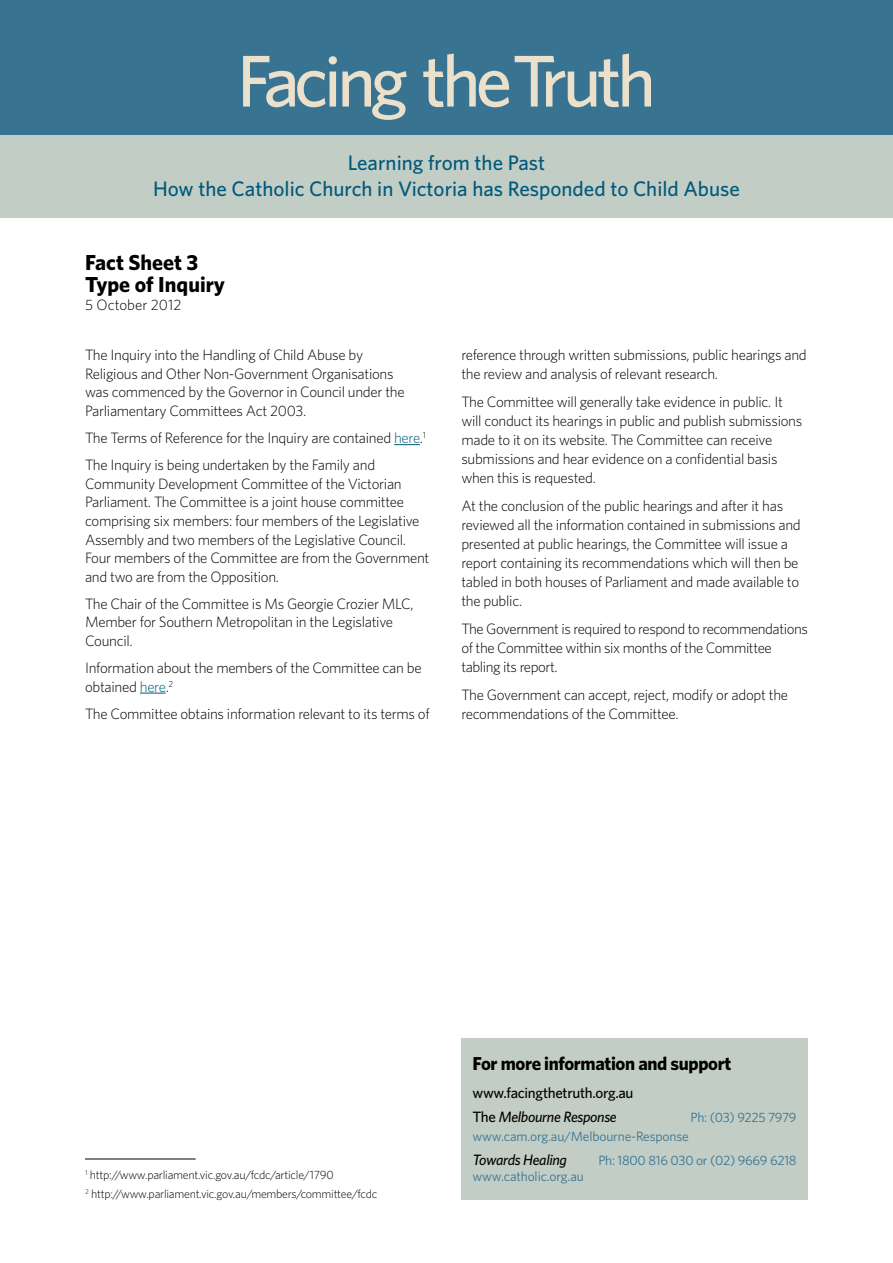
<style>
.page{position:relative;width:893px;height:1263px;background:#fff}
.page>*{position:absolute;margin:0;border:0;box-sizing:border-box;transform-origin:0 0}
.t1{font:500 73.35px "Whitney";letter-spacing:-.06em;color:#ebe0cb}
.t2{font:700 21.75px/22.5px "Whitney";color:#000}
.t3{font:500 21px/26.2px "Whitney";color:#00597a;text-align:center}
.t4{font:700 18.75px "Whitney";letter-spacing:-.02em;color:#000}
.t5{font:300 15px/19px "Whitney";letter-spacing:-.02em;color:#000}
.t6{font:500 15px/23.7px "Whitney";letter-spacing:-.02em;color:#000}
.t7{font:italic 500 15px "Whitney";letter-spacing:-.02em;color:#000}
.t8{font:300 15px "Whitney";color:#000}
.t9{font:13.5px "Whitney";letter-spacing:-.01em;color:#387492}
.t10{font:300 12px/18.6px "Whitney";letter-spacing:-.02em;color:#000}
.s1{color:#00597a}
.s2{font-style:italic}
</style>
<div class="page">
<div style="left:461px;top:1038px;width:347px;height:161px;background:#c2cdc5"></div>
<svg style="left:394px;top:444px;width:26px;height:1px"></svg>
<svg style="left:140px;top:693px;width:26px;height:1px"></svg>
<div style="left:0;top:0;width:893px;height:195px;background:#387492"></div>
<div style="left:0;top:135px;width:893px;height:83px;background:#c2cdc5"></div>
<hr style="left:85px;top:1159px;width:111px;height:1px;background:#000">
<h1 class="t1" style="left:237px;top:33px;width:420px">Facing the Truth</h1>
<h3 class="t3" style="left:153px;top:149px;width:588px">Learning from the Past<br>How the Catholic Church in Victoria has Responded to Child Abuse</h3>
<h2 class="t2" style="left:85px;top:250px;width:141px">Fact Sheet 3<br>Type of Inquiry</h2>
<p class="t8" style="left:85px;top:295px;width:98px">5 October 2012</p>
<p class="t5" style="left:85px;top:345px;width:321px;line-height:18.6px">The Inquiry into the Handling of Child Abuse by Religious and Other Non-Government Organisations was commenced by the Governor in Council under the Parliamentary Committees Act 2003.</p>
<p class="t5" style="left:85px;top:424px;width:342px;line-height:27.2px">The Terms of Reference for the Inquiry are contained <span class="s1">here</span>.<sup>1<br></sup>The Inquiry is being undertaken by the Family and</p>
<p class="t5" style="left:85px;top:474px;width:346px;line-height:18.6px">Community Development Committee of the Victorian Parliament. The Committee is a joint house committee comprising six members: four members of the Legislative Assembly and two members of the Legislative Council.<br>Four members of the Committee are from the Government and two are from the Opposition.</p>
<p class="t5" style="left:85px;top:594px;width:330px;line-height:18.6px">The Chair of the Committee is Ms Georgie Crozier MLC,<br>Member for Southern Metropolitan in the Legislative<br>Council.</p>
<p class="t5" style="left:85px;top:658px;width:338px;line-height:18.6px">Information about the members of the Committee can be obtained <span class="s1">here</span>.<sup>2</sup></p>
<p class="t5" style="left:85px;top:703px;width:346px">The Committee obtains information relevant to its terms of</p>
<p class="t5" style="left:461px;top:345px;width:347px">reference through written submissions, public hearings and the review and analysis of relevant research.</p>
<p class="t5" style="left:461px;top:392px;width:342px">The Committee will generally take evidence in public. It will conduct its hearings in public and publish submissions made to it on its website. The Committee can receive submissions and hear evidence on a confidential basis when this is requested.</p>
<p class="t5" style="left:461px;top:496px;width:341px">At the conclusion of the public hearings and after it has reviewed all the information contained in submissions and presented at public hearings, the Committee will issue a report containing its recommendations which will then be tabled in both houses of Parliament and made available to the public.</p>
<p class="t5" style="left:461px;top:619px;width:348px">The Government is required to respond to recommendations of the Committee within six months of the Committee tabling its report.</p>
<p class="t5" style="left:461px;top:684px;width:328px">The Government can accept, reject, modify or adopt the recommendations of the Committee.</p>
<p class="t10" style="left:85px;top:1165px;width:294px"><sup>1</sup> http://www.parliament.vic.gov.au/fcdc/article/1790<br><sup>2</sup> http://www.parliament.vic.gov.au/members/committee/fcdc</p>
<p class="t4" style="left:473px;top:1051px;width:260px">For more information and support</p>
<p class="t6" style="left:473px;top:1080px;width:162px">www.facingthetruth.org.au<br>The <span class="s2">Melbourne Response</span></p>
<p class="t9" style="left:691px;top:1108px;width:108px">Ph: (03) 9225 7979</p>
<p class="t9" style="left:473px;top:1127px;width:218px">www.cam.org.au/Melbourne-Response</p>
<p class="t7" style="left:473px;top:1150px;width:96px">Towards Healing</p>
<p class="t9" style="left:598px;top:1151px;width:200px">Ph: 1800 816 030 or (02) 9669 6218</p>
<p class="t9" style="left:473px;top:1168px;width:113px">www.catholic.org.au</p>
</div>
